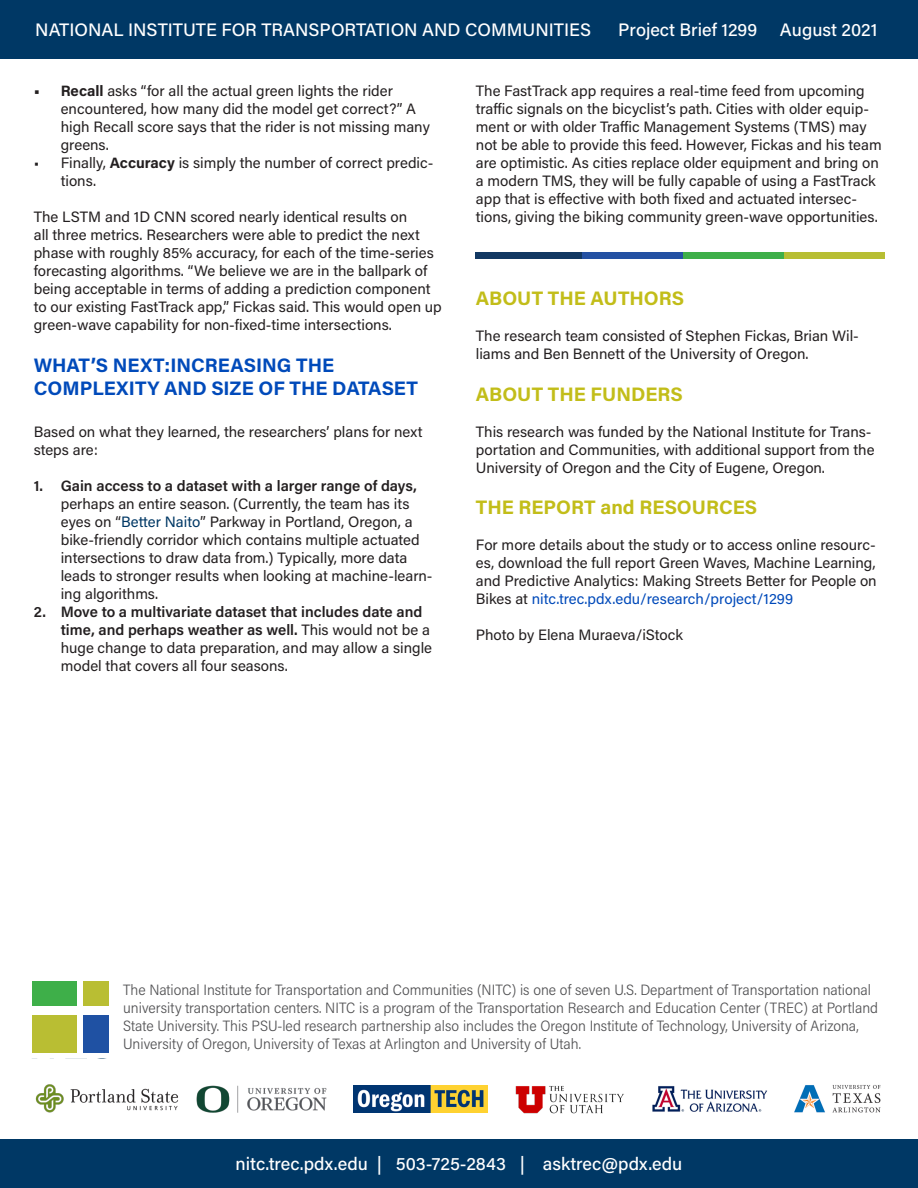
<style>
.page{position:relative;width:918px;height:1188px;background:#fff}
.page>*{position:absolute;margin:0;border:0;box-sizing:border-box;transform-origin:0 0}
.t1{font:700 19.5px "Acumin Pro";color:#004aba}
.t2{font:700 19.5px "Acumin Pro";color:#c2bd19}
.t3{font:500 18px "Acumin Pro";color:#fff}
.t4{font:15px/18px "Acumin Pro";color:#231f20}
.t5{font:300 15px/18px "Acumin Pro Semi Cond";color:#505052}
.s1{font-weight:700}
.s2{font-weight:600}
.s3{color:#003865}
.s4{color:#004aba}
</style>
<div class="page">
<div style="left:0;top:1140px;width:918px;height:48px;background:#003865"></div>
<img style="left:652px;top:1086px;width:116px;height:26px">
<img style="left:196px;top:1085px;width:130px;height:28px">
<img style="left:794px;top:1084px;width:87px;height:29px">
<img style="left:516px;top:1086px;width:108px;height:27px">
<img style="left:354px;top:1085px;width:133px;height:28px">
<img style="left:35px;top:1084px;width:144px;height:29px">
<div style="left:32px;top:1015px;width:45px;height:37px;background:#b9be33"></div>
<div style="left:32px;top:981px;width:45px;height:24px;background:#3eaf49"></div>
<div style="left:83px;top:1015px;width:25px;height:37px;background:#1f51a3"></div>
<div style="left:83px;top:981px;width:25px;height:24px;background:#b9be33"></div>
<div style="left:778px;top:252px;width:106px;height:6px;background:#b7be33"></div>
<div style="left:677px;top:252px;width:107px;height:6px;background:#3eaf49"></div>
<div style="left:577px;top:252px;width:106px;height:6px;background:#2451a3"></div>
<div style="left:476px;top:252px;width:106px;height:6px;background:#123862"></div>
<div style="left:0;top:0;width:918px;height:58px;background:#003865"></div>
<p class="t3" style="left:35px;top:17px;width:557px">NATIONAL INSTITUTE FOR TRANSPORTATION AND COMMUNITIES</p>
<p class="t3" style="left:618px;top:17px;width:141px">Project Brief 1299</p>
<p class="t3" style="left:780px;top:17px;width:99px">August 2021</p>
<p class="t4" style="left:61px;top:81px;width:371px;text-indent:-27px"><span class="s1">• Recall</span> asks “for all the actual green lights the rider encountered, how many did the model get correct?” A high Recall score says that the rider is not missing many greens.</p>
<p class="t4" style="left:61px;top:153px;width:374px;text-indent:-27px">• Finally, <span class="s1">Accuracy</span> is simply the number of correct predic&shy;tions.</p>
<p class="t4" style="left:34px;top:207px;width:410px">The LSTM and 1D CNN scored nearly identical results on<br>all three metrics. Researchers were able to predict the next phase with roughly 85% accuracy, for each of the time-series forecasting algorithms. “We believe we are in the ballpark of being acceptable in terms of adding a prediction component to our existing FastTrack app,” Fickas said. This would open up green-wave capability for non-fixed-time intersections.</p>
<p class="t1" style="left:34px;top:351px;width:302px">WHAT’S NEXT:INCREASING THE</p>
<p class="t1" style="left:34px;top:375px;width:386px">COMPLEXITY AND SIZE OF THE DATASET</p>
<p class="t4" style="left:34px;top:422px;width:390px">Based on what they learned, the researchers’ plans for next steps are:</p>
<p class="t4" style="left:61px;top:476px;width:373px;text-indent:-27px"><span class="s2">1. Gain access to a dataset with a larger range of days, </span>perhaps an entire season. (Currently, the team has its eyes on “<span class="s3">Better Naito</span>” Parkway in Portland, Oregon, a bike-friendly corridor which contains multiple actuated intersections to draw data from.) Typically, more data leads to stronger results when looking at machine-learn&shy;ing algorithms.</p>
<p class="t4" style="left:61px;top:602px;width:373px;text-indent:-27px"><span class="s2">2. Move to a multivariate dataset that includes date and time, and perhaps weather as well.</span> This would not be a huge change to data preparation, and may allow a single model that covers all four seasons.</p>
<p class="t4" style="left:476px;top:81px;width:407px">The FastTrack app requires a real-time feed from upcoming traffic signals on the bicyclist’s path. Cities with older equip&shy;ment or with older Traffic Management Systems (TMS) may not be able to provide this feed. However, Fickas and his team are optimistic. As cities replace older equipment and bring on a modern TMS, they will be fully capable of using a FastTrack app that is effective with both fixed and actuated intersec&shy;tions, giving the biking community green-wave opportunities.</p>
<p class="t2" style="left:476px;top:285px;width:210px">ABOUT THE AUTHORS</p>
<p class="t4" style="left:476px;top:326px;width:384px">The research team consisted of Stephen Fickas, Brian Wil&shy;liams and Ben Bennett of the University of Oregon.</p>
<p class="t2" style="left:476px;top:380px;width:209px">ABOUT THE FUNDERS</p>
<p class="t4" style="left:476px;top:422px;width:400px">This research was funded by the National Institute for Trans&shy;portation and Communities, with additional support from the<br>University of Oregon and the City of Eugene, Oregon.</p>
<p class="t2" style="left:476px;top:493px;width:283px">THE REPORT and RESOURCES</p>
<p class="t4" style="left:476px;top:535px;width:402px;text-align:justify">For more details about the study or to access online resourc&shy;es, download the full report Green Waves, Machine Learning, and Predictive Analytics: Making Streets Better for People on Bikes at <span class="s4">nitc.trec.pdx.edu/research/project/1299</span></p>
<p class="t4" style="left:476px;top:625px;width:209px">Photo by Elena Muraeva/iStock</p>
<p class="t5" style="left:123px;top:980px;width:757px">The National Institute for Transportation and Communities (NITC) is one of seven U.S. Department of Transportation national university transportation centers. NITC is a program of the Transportation Research and Education Center (TREC) at Portland State University. This PSU-led research partnership also includes the Oregon Institute of Technology, University of Arizona, University of Oregon, University of Texas at Arlington and University of Utah.</p>
<p class="t3" style="left:236px;top:1152px;width:448px">nitc.trec.pdx.edu | 503-725-2843 | asktrec@pdx.edu</p>
</div>
